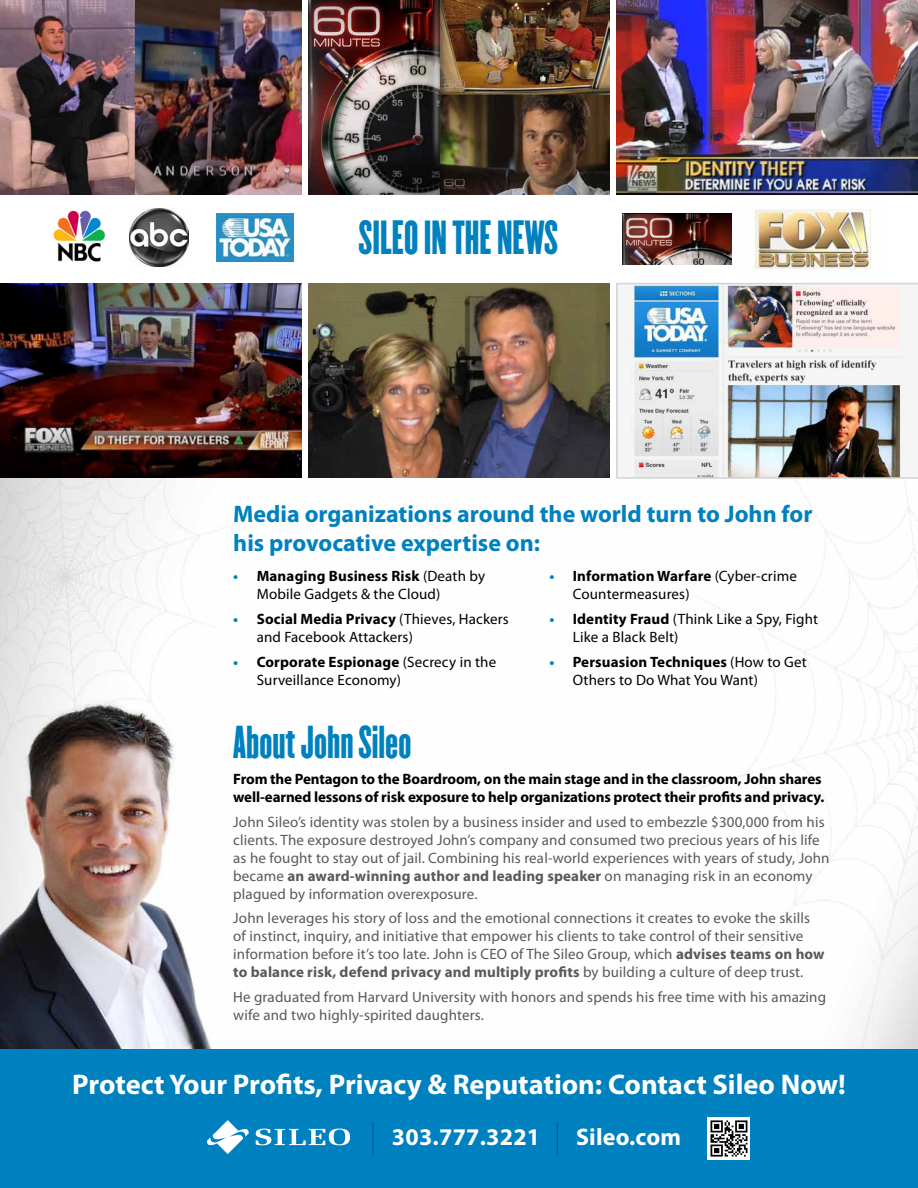
<style>
.page{position:relative;width:918px;height:1188px;background:#fff}
.page>*{position:absolute;margin:0;border:0;box-sizing:border-box;transform-origin:0 0}
.t1{font:42px "Champion HTF Featherweight";color:#0081bf}
.t2{font:40.5px "Champion HTF Featherweight";color:#0081bf}
.t3{font:700 28.5px "Myriad Pro";color:#fff}
.t4{font:700 24px/28.8px "Myriad Pro";color:#0081bf}
.t5{font:700 24px "Myriad Pro";letter-spacing:.01em;color:#fff}
.t6{font:15px/18px "Myriad Pro";letter-spacing:.01em;color:#58595b}
.t7{font:15px/18px "Myriad Pro";letter-spacing:.01em;color:#000}
.t8{font:700 15px/18px "Myriad Pro";letter-spacing:-.01em;color:#000}
.s1{font-weight:700;color:#0081bf}
.s2{font-weight:700}
</style>
<div class="page">
<img style="left:0;top:477px;width:918px;height:573px">
<div style="left:0;top:1050px;width:918px;height:138px;background:#0081bf"></div>
<img style="left:754px;top:209px;width:118px;height:61px">
<img style="left:622px;top:213px;width:109px;height:51px">
<img style="left:129px;top:208px;width:59px;height:59px">
<img style="left:53px;top:210px;width:53px;height:52px">
<img style="left:0;top:284px;width:301px;height:194px">
<img style="left:0;top:0;width:301px;height:194px">
<img style="left:308px;top:0;width:302px;height:194px">
<img style="left:308px;top:284px;width:302px;height:194px">
<img style="left:616px;top:283px;width:302px;height:196px">
<img style="left:617px;top:0;width:301px;height:194px">
<img style="left:216px;top:213px;width:77px;height:49px">
<img style="left:708px;top:1117px;width:42px;height:43px">
<hr style="left:372px;top:1122px;width:2px;height:34px;background:#005f9b">
<svg style="left:256px;top:1129px;width:94px;height:16px"></svg>
<svg style="left:207px;top:1120px;width:42px;height:34px"></svg>
<hr style="left:557px;top:1122px;width:1px;height:34px;background:#005f9b">
<h1 class="t1" style="left:359px;top:211px;width:200px">SILEO IN THE NEWS</h1>
<h3 class="t4" style="left:233px;top:499px;width:581px">Media organizations around the world turn to John for his provocative expertise on:</h3>
<p class="t7" style="left:257px;top:567px;width:230px;text-indent:-23px"><span class="s1">•</span> <span class="s2">Managing Business Risk</span> (Death by<br>Mobile Gadgets &amp; the Cloud)</p>
<p class="t7" style="left:257px;top:610px;width:254px;text-indent:-23px"><span class="s1">•</span> <span class="s2">Social Media Privacy</span> (Thieves, Hackers and Facebook Attackers)</p>
<p class="t7" style="left:257px;top:653px;width:241px;text-indent:-23px"><span class="s1">•</span> <span class="s2">Corporate Espionage</span> (Secrecy in the<br>Surveillance Economy)</p>
<h2 class="t2" style="left:233px;top:717px;width:180px">About John Sileo</h2>
<p class="t7" style="left:573px;top:567px;width:226px;text-indent:-23px"><span class="s1">•</span> <span class="s2">Information Warfare</span> (Cyber-crime<br>Countermeasures)</p>
<p class="t7" style="left:573px;top:610px;width:247px;text-indent:-23px"><span class="s1">•</span> <span class="s2">Identity Fraud</span> (Think Like a Spy, Fight<br>Like a Black Belt)</p>
<p class="t7" style="left:573px;top:653px;width:235px;text-indent:-23px"><span class="s1">•</span> <span class="s2">Persuasion Techniques</span> (How to Get<br>Others to Do What You Want)</p>
<p class="t8" style="left:233px;top:769px;width:592px">From the Pentagon to the Boardroom, on the main stage and in the classroom, John shares well-earned lessons of risk exposure to help organizations protect their profits and privacy.</p>
<p class="t6" style="left:233px;top:812px;width:598px">John Sileo’s identity was stolen by a business insider and used to embezzle $300,000 from his clients. The exposure destroyed John’s company and consumed two precious years of his life as he fought to stay out of jail. Combining his real-world experiences with years of study, John became <span class="s2">an award-winning author and leading speaker</span> on managing risk in an economy plagued by information overexposure.</p>
<p class="t6" style="left:233px;top:909px;width:593px">John leverages his story of loss and the emotional connections it creates to evoke the skills of instinct, inquiry, and initiative that empower his clients to take control of their sensitive information before it’s too late. John is CEO of The Sileo Group, which <span class="s2">advises teams on how to balance risk, defend privacy and multiply profits</span> by building a culture of deep trust.</p>
<p class="t6" style="left:233px;top:988px;width:594px">He graduated from Harvard University with honors and spends his free time with his amazing wife and two highly-spirited daughters.</p>
<h3 class="t3" style="left:72px;top:1066px;width:775px">Protect Your Profits, Privacy &amp; Reputation: Contact Sileo Now!</h3>
<h3 class="t5" style="left:392px;top:1121px;width:150px">303.777.3221</h3>
<h3 class="t5" style="left:576px;top:1121px;width:107px">Sileo.com</h3>
</div>
